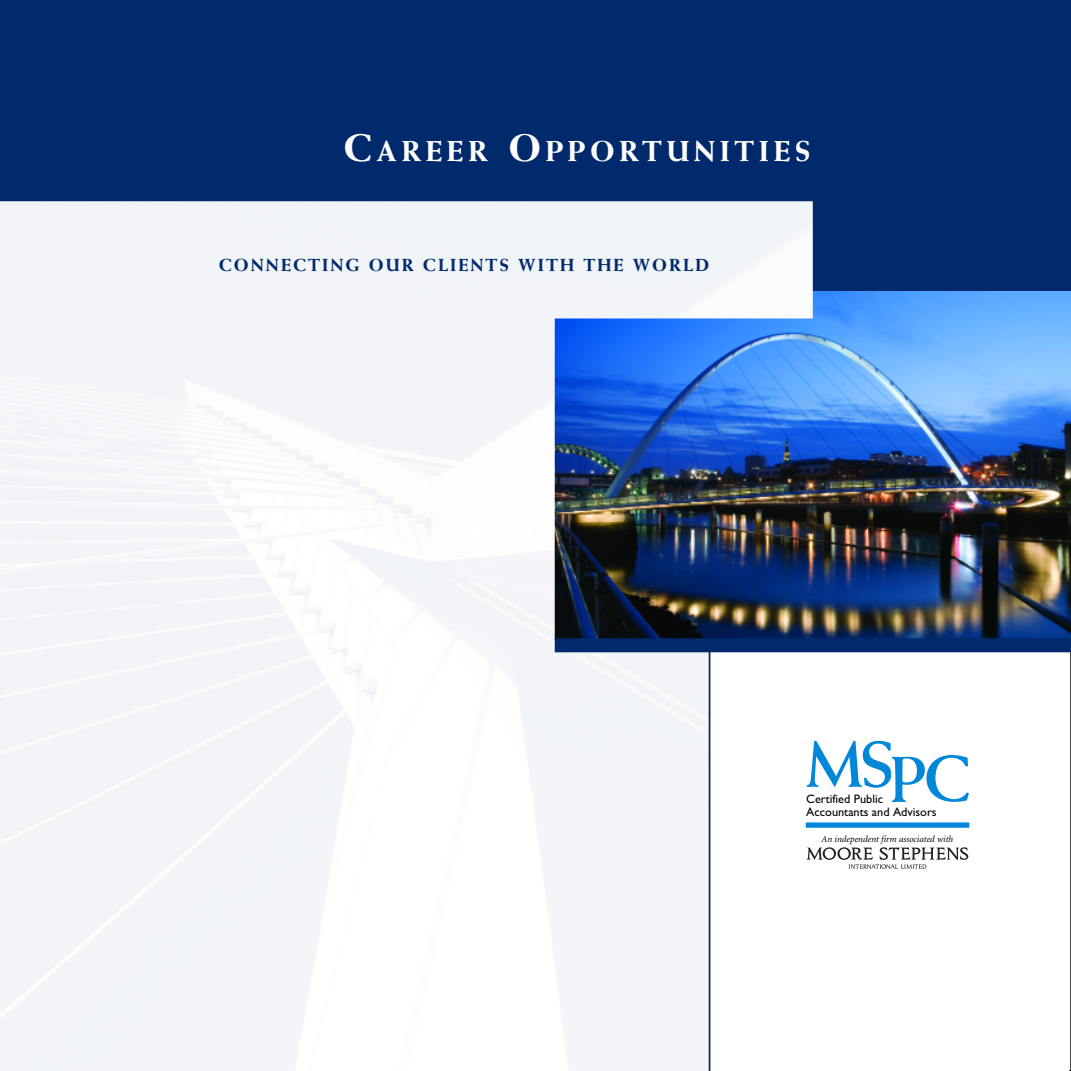
<style>
.page{position:relative;width:1071px;height:1071px;background:#fff}
.page>*{position:absolute;margin:0;border:0;box-sizing:border-box;transform-origin:0 0}
.t1{font:700 64.92px "Weiss";color:#0087d8}
.t2{font:800 28.88px "Weiss";letter-spacing:.16em;color:#fff}
.t3{font:800 17.5px "Weiss";letter-spacing:.12em;color:#002a6c}
.t4{font:12.25px/13.3px "Gill Sans";color:#000}
.t5{font:italic 9.28px "Minion";color:#000}
.s1{font-size:38.5px}
</style>
<div class="page">
<div style="left:0;top:0;width:1071px;height:303px;background:#002a6c"></div>
<img style="left:814px;top:291px;width:257px;height:347px">
<img style="left:0;top:201px;width:814px;height:870px">
<div style="left:710px;top:652px;width:359px;height:419px;background:#fff"></div>
<div style="left:806px;top:822px;width:163px;height:6px;background:#0087d8"></div>
<svg style="left:806px;top:847px;width:162px;height:22px"></svg>
<hr style="left:709px;top:644px;width:1px;height:427px;background:#002a6c">
<div style="left:555px;top:638px;width:516px;height:14px;background:#002a6c"></div>
<h2 class="t2" style="left:343px;top:141px;width:468px"><span class="s1">C</span>AREER <span class="s1">O</span>PPORTUNITIES</h2>
<h3 class="t3" style="left:219px;top:259px;width:492px">CONNECTING OUR CLIENTS WITH THE WORLD</h3>
<h1 class="t1" style="left:806px;top:742px;width:90px">MS</h1>
<p class="t4" style="left:806px;top:792px;width:132px">Certified Public<br>Accountants and Advisors</p>
<h1 class="t1" style="left:890px;top:757px;width:82px">PC</h1>
<p class="t5" style="left:821px;top:835px;width:133px">An independent firm associated with</p>
</div>
